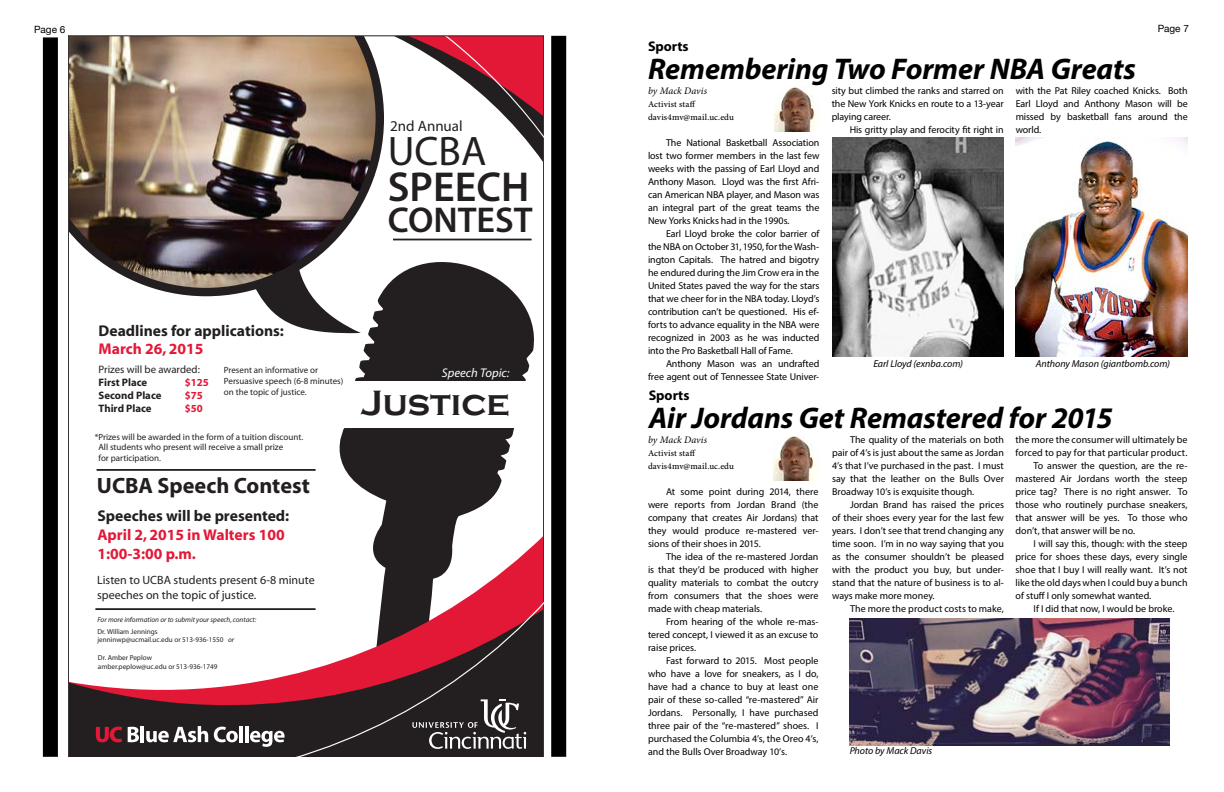
<style>
.page{position:relative;width:1224px;height:792px;background:#fff}
.page>*{position:absolute;margin:0;border:0;box-sizing:border-box;transform-origin:0 0}
.t1{font:600 42px "Myriad Pro";color:#231f20}
.t2{font:41.4px "Myriad Pro";color:#231f20}
.t3{font:700 36.2px "Copperplate Gothic";color:#231f20}
.t4{font:600 36px "Myriad Pro";color:#231f20}
.t5{font:italic 700 30px "Myriad Pro";letter-spacing:-.005em;color:#000}
.t6{font:700 22.2px "Myriad";color:#231f20}
.t7{font:700 15.6px "Myriad";color:#231f20}
.t8{font:700 15.6px/18.7px "Myriad";color:#e31837}
.t9{font:15px "Myriad Pro";color:#231f20}
.t10{font:700 14px "Myriad Pro";color:#000}
.t11{font:italic 12.6px "Myriad Pro";color:#fff}
.t12{font:12px/14.4px "Myriad";color:#231f20}
.t13{font:700 10.8px "Myriad";color:#231f20}
.t14{font:10.8px "Myriad";color:#231f20}
.t15{font:700 10.8px "Myriad";color:#e31837}
.t16{font:10px/13px "Myriad Pro";color:#000;text-align:justify}
.t17{font:italic 10px "Myriad Pro";letter-spacing:-.005em;color:#000}
.t18{font:italic 10px "Minion Pro";letter-spacing:.01em;color:#000}
.t19{font:10px "Helvetica Neue";color:#000}
.t20{font:9px/10.8px "Myriad";color:#231f20}
.t21{font:500 9px/13px "Minion Pro";letter-spacing:.015em;color:#000}
.t22{font:7.2px/8.6px "Myriad Pro";color:#231f20}
.t23{font:italic 7.2px "Myriad";color:#231f20}
.s1{font-style:italic}
</style>
<div class="page">
<img style="left:774px;top:86px;width:42px;height:46px">
<img style="left:833px;top:138px;width:171px;height:219px">
<img style="left:1016px;top:138px;width:172px;height:219px">
<img style="left:773px;top:436px;width:42px;height:45px">
<img style="left:850px;top:618px;width:320px;height:127px">
<svg style="left:68px;top:36px;width:476px;height:721px"></svg>
<div style="left:43px;top:37px;width:15px;height:720px;background:#000"></div>
<div style="left:551px;top:36px;width:15px;height:721px;background:#000"></div>
<p class="t19" style="left:34px;top:22px;width:33px">Page 6</p>
<p class="t19" style="left:1158px;top:22px;width:33px">Page 7</p>
<h3 class="t9" style="left:390px;top:117px;width:74px">2nd Annual</h3>
<h2 class="t2" style="left:388px;top:126px;width:100px">UCBA</h2>
<h1 class="t1" style="left:388px;top:160px;width:143px">SPEECH</h1>
<h3 class="t4" style="left:388px;top:197px;width:146px">CONTEST</h3>
<h3 class="t7" style="left:99px;top:322px;width:187px">Deadlines for applications:</h3>
<h3 class="t8" style="left:99px;top:340px;width:106px">March 26, 2015</h3>
<p class="t14" style="left:99px;top:364px;width:103px">Prizes will be awarded:</p>
<p class="t13" style="left:99px;top:377px;width:50px">First Place</p>
<p class="t15" style="left:185px;top:377px;width:25px">$125</p>
<p class="t13" style="left:99px;top:390px;width:64px">Second Place</p>
<p class="t15" style="left:185px;top:390px;width:19px">$75</p>
<p class="t13" style="left:99px;top:403px;width:55px">Third Place</p>
<p class="t15" style="left:185px;top:403px;width:19px">$50</p>
<p class="t20" style="left:224px;top:365px;width:121px">Present an informative or<br>Persuasive speech (6-8 minutes) on the topic of justice.</p>
<p class="t20" style="left:98px;top:432px;width:206px;text-indent:-4px">*Prizes will be awarded in the form of a tuition discount.<br>All students who present will receive a small prize<br>for participation.</p>
<h3 class="t6" style="left:97px;top:475px;width:214px">UCBA Speech Contest</h3>
<h3 class="t7" style="left:98px;top:508px;width:193px">Speeches will be presented:</h3>
<h3 class="t8" style="left:98px;top:526px;width:189px">April 2, 2015 in Walters 100<br>1:00-3:00 p.m.</h3>
<p class="t12" style="left:97px;top:574px;width:219px">Listen to UCBA students present 6-8 minute speeches on the topic of justice.</p>
<p class="t23" style="left:98px;top:616px;width:160px">For more information or to submit your speech, contact:</p>
<p class="t22" style="left:98px;top:627px;width:138px">Dr. William Jennings jenninwp@ucmail.uc.edu or 513-936-1550 <span class="s1">or</span></p>
<p class="t22" style="left:98px;top:653px;width:121px">Dr. Amber Peplow amber.peplow@uc.edu or 513-936-1749</p>
<p class="t11" style="left:442px;top:365px;width:69px">Speech Topic:</p>
<h3 class="t3" style="left:361px;top:383px;width:151px">Justice</h3>
<h3 class="t10" style="left:648px;top:37px;width:42px">Sports</h3>
<h3 class="t5" style="left:648px;top:49px;width:489px">Remembering Two Former NBA Greats</h3>
<p class="t16" style="left:1016px;top:84px;width:174px">with the Pat Riley coached Knicks. Both Earl Lloyd and Anthony Mason will be missed by basketball fans around the world.</p>
<p class="t18" style="left:648px;top:84px;width:61px">by Mack Davis</p>
<p class="t21" style="left:648px;top:97px;width:87px">Activist staff davis4mv@mail.uc.edu</p>
<p class="t16" style="left:648px;top:136px;width:173px;text-indent:18px">The National Basketball Association lost two former members in the last few weeks with the passing of Earl Lloyd and Anthony Mason. Lloyd was the first Afri&shy;can American NBA player, and Mason was an integral part of the great teams the New Yorks Knicks had in the 1990s.</p>
<p class="t16" style="left:648px;top:227px;width:173px;text-indent:18px">Earl Lloyd broke the color barrier of the NBA on October 31, 1950, for the Wash&shy;ington Capitals. The hatred and bigotry he endured during the Jim Crow era in the United States paved the way for the stars that we cheer for in the NBA today. Lloyd’s contribution can’t be questioned. His ef&shy;forts to advance equality in the NBA were recognized in 2003 as he was inducted into the Pro Basketball Hall of Fame.</p>
<p class="t16" style="left:648px;top:357px;width:173px;text-align:right">Anthony Mason was an undrafted free agent out of Tennessee State Univer-</p>
<p class="t16" style="left:832px;top:84px;width:174px">sity but climbed the ranks and starred on the New York Knicks en route to a 13-year playing career.</p>
<p class="t16" style="left:850px;top:123px;width:156px">His gritty play and ferocity fit right in</p>
<p class="t17" style="left:873px;top:357px;width:91px">Earl Lloyd (exnba.com)</p>
<p class="t17" style="left:1036px;top:357px;width:136px">Anthony Mason (giantbomb.com)</p>
<h3 class="t10" style="left:649px;top:386px;width:42px">Sports</h3>
<h3 class="t5" style="left:649px;top:398px;width:465px">Air Jordans Get Remastered for 2015</h3>
<p class="t18" style="left:648px;top:433px;width:61px">by Mack Davis</p>
<p class="t21" style="left:648px;top:447px;width:87px">Activist staff davis4mv@mail.uc.edu</p>
<p class="t16" style="left:648px;top:485px;width:172px;text-indent:18px">At some point during 2014, there were reports from Jordan Brand (the company that creates Air Jordans) that they would produce re-mastered ver&shy;sions of their shoes in 2015.</p>
<p class="t16" style="left:648px;top:550px;width:172px;text-indent:18px">The idea of the re-mastered Jordan is that they’d be produced with higher quality materials to combat the outcry from consumers that the shoes were made with cheap materials.</p>
<p class="t16" style="left:648px;top:615px;width:172px;text-indent:18px">From hearing of the whole re-mas&shy;tered concept, I viewed it as an excuse to raise prices.</p>
<p class="t16" style="left:648px;top:654px;width:172px;text-indent:18px">Fast forward to 2015. Most people who have a love for sneakers, as I do, have had a chance to buy at least one pair of these so-called “re-mastered” Air Jordans. Personally, I have purchased three pair of the “re-mastered” shoes. I purchased the Columbia 4’s, the Oreo 4’s, and the Bulls Over Broadway 10’s.</p>
<p class="t16" style="left:832px;top:433px;width:174px;text-indent:18px">The quality of the materials on both pair of 4’s is just about the same as Jordan 4’s that I’ve purchased in the past. I must say that the leather on the Bulls Over Broadway 10’s is exquisite though.</p>
<p class="t16" style="left:832px;top:498px;width:174px;text-indent:18px">Jordan Brand has raised the prices of their shoes every year for the last few years. I don’t see that trend changing any time soon. I’m in no way saying that you as the consumer shouldn’t be pleased with the product you buy, but under&shy;stand that the nature of business is to al&shy;ways make more money.</p>
<p class="t16" style="left:850px;top:602px;width:155px">The more the product costs to make,</p>
<p class="t16" style="left:1016px;top:433px;width:174px">the more the consumer will ultimately be</p>
<p class="t16" style="left:1016px;top:446px;width:173px">forced to pay for that particular product.</p>
<p class="t16" style="left:1034px;top:459px;width:156px">To answer the question, are the re-</p>
<p class="t16" style="left:1016px;top:472px;width:173px">mastered Air Jordans worth the steep</p>
<p class="t16" style="left:1016px;top:485px;width:173px">price tag? There is no right answer. To</p>
<p class="t16" style="left:1016px;top:498px;width:174px">those who routinely purchase sneakers,</p>
<p class="t16" style="left:1016px;top:511px;width:173px">that answer will be yes. To those who</p>
<p class="t16" style="left:1016px;top:524px;width:121px">don’t, that answer will be no.</p>
<p class="t16" style="left:1034px;top:537px;width:156px">I will say this, though: with the steep</p>
<p class="t16" style="left:1016px;top:550px;width:174px">price for shoes these days, every single</p>
<p class="t16" style="left:1016px;top:563px;width:173px">shoe that I buy I will really want. It’s not</p>
<p class="t16" style="left:1016px;top:576px;width:174px">like the old days when I could buy a bunch</p>
<p class="t16" style="left:1016px;top:589px;width:137px">of stuff I only somewhat wanted.</p>
<p class="t16" style="left:1034px;top:602px;width:142px">If I did that now, I would be broke.</p>
<p class="t17" style="left:850px;top:745px;width:84px">Photo by Mack Davis</p>
</div>
